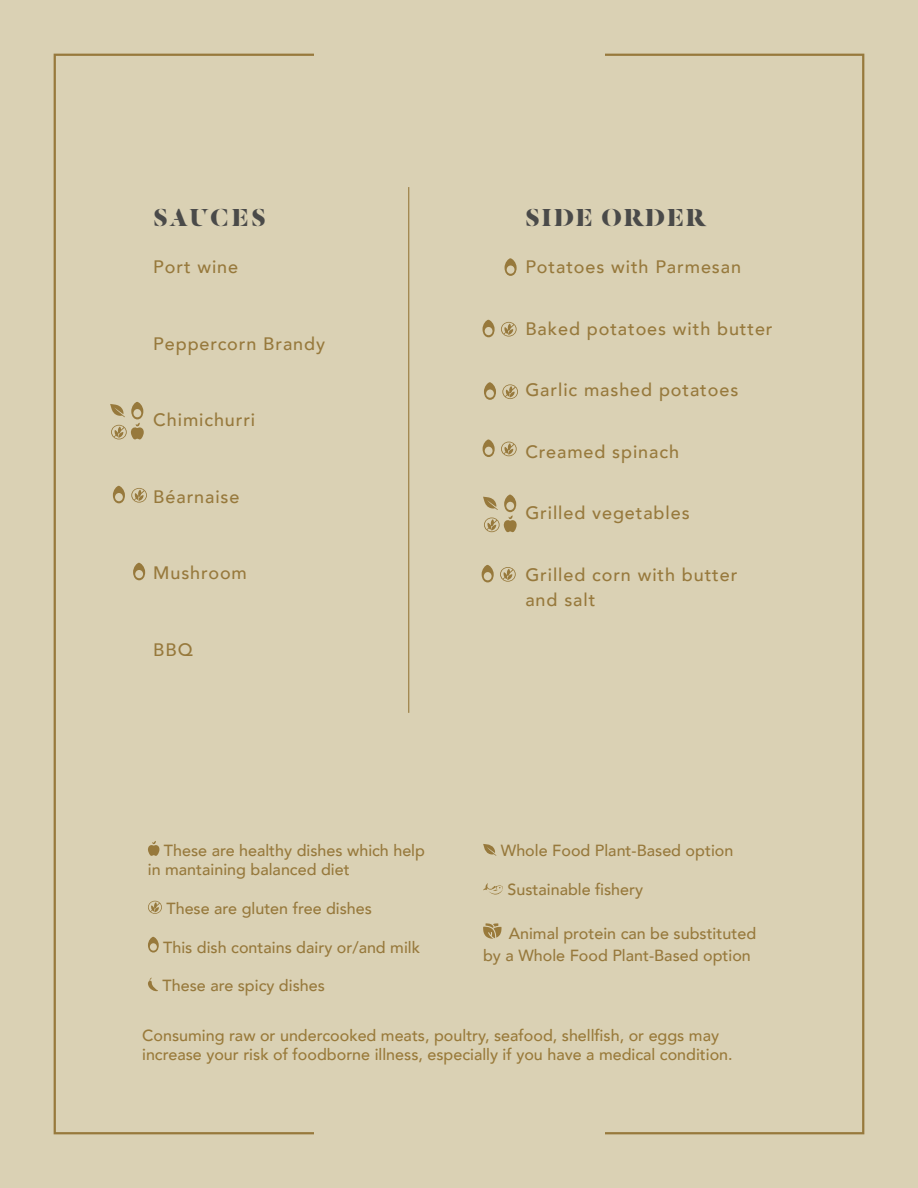
<style>
.page{position:relative;width:918px;height:1188px;background:#dad1b4}
.page>*{position:absolute;margin:0;border:0;box-sizing:border-box;transform-origin:0 0}
.t1{font:700 27px "Dala Floda";letter-spacing:.075em;color:#4a4a49}
.t2{font:500 18px/25.5px "Avenir";letter-spacing:.05em;color:#97793c}
.t3{font:500 16.05px/19.4px "Avenir";color:#97793c}
.t4{font:500 16.05px/19.4px "Avenir";color:#997a3a}
</style>
<div class="page">
<svg style="left:133px;top:563px;width:12px;height:17px"></svg>
<svg style="left:113px;top:486px;width:12px;height:17px"></svg>
<svg style="left:131px;top:488px;width:16px;height:15px"></svg>
<svg style="left:110px;top:402px;width:34px;height:38px"></svg>
<hr style="left:408px;top:187px;width:1px;height:526px;background:#97793c">
<svg style="left:504px;top:258px;width:13px;height:18px"></svg>
<svg style="left:482px;top:320px;width:13px;height:17px"></svg>
<svg style="left:501px;top:322px;width:16px;height:15px"></svg>
<svg style="left:484px;top:382px;width:12px;height:18px"></svg>
<svg style="left:502px;top:384px;width:16px;height:15px"></svg>
<svg style="left:482px;top:439px;width:13px;height:18px"></svg>
<svg style="left:501px;top:442px;width:16px;height:14px"></svg>
<svg style="left:483px;top:495px;width:34px;height:37px"></svg>
<svg style="left:482px;top:565px;width:12px;height:18px"></svg>
<svg style="left:500px;top:567px;width:16px;height:15px"></svg>
<svg style="left:148px;top:841px;width:11px;height:15px"></svg>
<svg style="left:148px;top:901px;width:14px;height:13px"></svg>
<svg style="left:148px;top:937px;width:11px;height:16px"></svg>
<svg style="left:148px;top:978px;width:10px;height:14px"></svg>
<svg style="left:483px;top:844px;width:13px;height:12px"></svg>
<svg style="left:483px;top:883px;width:20px;height:12px"></svg>
<svg style="left:483px;top:923px;width:19px;height:16px"></svg>
<h1 class="t1" style="left:154px;top:199px;width:114px">SAUCES</h1>
<p class="t2" style="left:153px;top:253px;width:86px">Port wine</p>
<p class="t2" style="left:153px;top:330px;width:173px">Peppercorn Brandy</p>
<p class="t2" style="left:153px;top:406px;width:103px">Chimichurri</p>
<p class="t2" style="left:153px;top:483px;width:88px">Béarnaise</p>
<p class="t2" style="left:153px;top:559px;width:95px">Mushroom</p>
<p class="t2" style="left:153px;top:636px;width:41px">BBQ</p>
<h1 class="t1" style="left:526px;top:199px;width:182px">SIDE ORDER</h1>
<p class="t2" style="left:525px;top:253px;width:217px">Potatoes with Parmesan</p>
<p class="t2" style="left:525px;top:315px;width:249px">Baked potatoes with butter</p>
<p class="t2" style="left:525px;top:376px;width:214px">Garlic mashed potatoes</p>
<p class="t2" style="left:525px;top:438px;width:155px">Creamed spinach</p>
<p class="t2" style="left:525px;top:499px;width:166px">Grilled vegetables</p>
<p class="t2" style="left:525px;top:561px;width:214px">Grilled corn with butter and salt</p>
<p class="t3" style="left:148px;top:840px;width:279px;text-indent:16px">These are healthy dishes which help in mantaining balanced diet</p>
<p class="t3" style="left:166px;top:898px;width:207px">These are gluten free dishes</p>
<p class="t3" style="left:163px;top:936px;width:258px">This dish contains dairy or/and milk</p>
<p class="t3" style="left:163px;top:975px;width:164px">These are spicy dishes</p>
<p class="t3" style="left:501px;top:840px;width:234px">Whole Food Plant-Based option</p>
<p class="t3" style="left:508px;top:878px;width:137px">Sustainable fishery</p>
<p class="t3" style="left:483px;top:921px;width:275px;line-height:22px;text-indent:26px">Animal protein can be substituted by a Whole Food Plant-Based option</p>
<p class="t4" style="left:142px;top:1025px;width:592px">Consuming raw or undercooked meats, poultry, seafood, shellfish, or eggs may increase your risk of foodborne illness, especially if you have a medical condition.</p>
</div>
